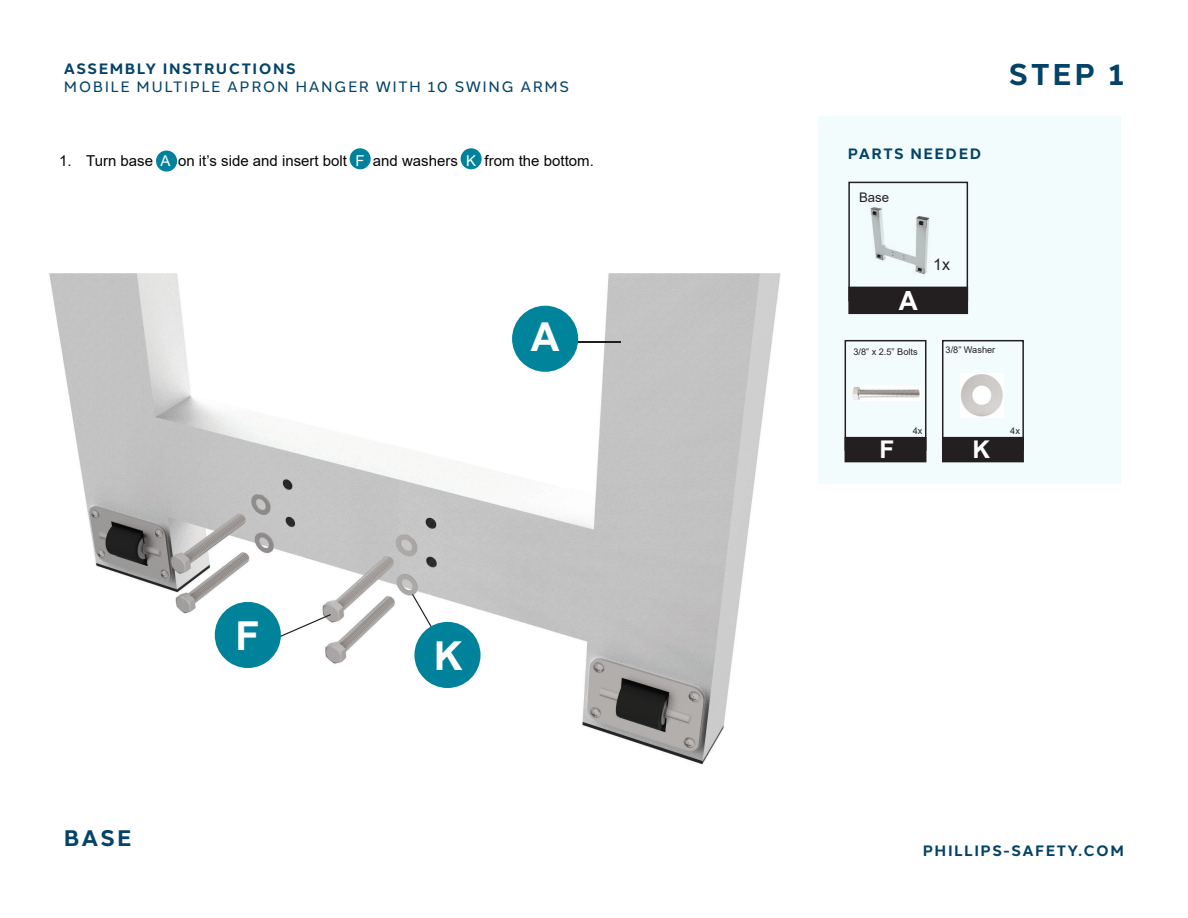
<style>
.page{position:relative;width:1188px;height:918px;background:#fff}
.page>*{position:absolute;margin:0;border:0;box-sizing:border-box;transform-origin:0 0}
.t1{font:700 39.9px "Arial";color:#fff}
.t2{font:700 30px "Halcom";color:#044368}
.t3{font:700 26.55px "Arial";color:#fff}
.t4{font:700 24.45px "Arial";color:#fff}
.t5{font:700 22.5px "Halcom";color:#044368}
.t6{font:15.9px "Arial";color:#231f20}
.t7{font:15px "Arial";color:#040503}
.t8{font:700 15px "Halcom";letter-spacing:.1em;color:#044368}
.t9{font:15px "Halcom";letter-spacing:.1em;color:#044368}
.t10{font:13.2px "Arial";color:#231f20}
.t11{font:9.15px "Arial";color:#231f20}
.s1{color:#fff}
.s2{font-size:26.4px}
</style>
<div class="page">
<div style="left:818px;top:117px;width:303px;height:367px;background:#f3fcfc"></div>
<svg style="left:156px;top:150px;width:22px;height:22px"></svg>
<div style="left:350px;top:148px;width:21px;height:21px;background:#00829b;border-radius:11px"></div>
<div style="left:461px;top:148px;width:21px;height:21px;background:#00829b;border-radius:50%"></div>
<img style="left:49px;top:273px;width:732px;height:492px">
<hr style="left:566px;top:342px;width:55px;height:1px;background:#201d1e">
<div style="left:512px;top:306px;width:66px;height:66px;background:#00849c;border-radius:50%"></div>
<svg style="left:274px;top:614px;width:57px;height:31px"></svg>
<div style="left:215px;top:602px;width:66px;height:66px;background:#00829b;border-radius:50%"></div>
<svg style="left:412px;top:594px;width:38px;height:65px"></svg>
<div style="left:414px;top:622px;width:67px;height:66px;background:#00829b;border-radius:50%"></div>
<svg style="left:339px;top:345px;width:246px;height:145px"></svg>
<div style="left:845px;top:340px;width:81px;height:111px;border:2px solid #231f20"></div>
<div style="left:845px;top:437px;width:81px;height:25px;background:#231f20"></div>
<img style="left:853px;top:387px;width:68px;height:13px">
<div style="left:942px;top:340px;width:82px;height:111px;border:2px solid #231f20"></div>
<div style="left:942px;top:437px;width:82px;height:25px;background:#231f20"></div>
<img style="left:960px;top:374px;width:44px;height:43px">
<img style="left:870px;top:207px;width:60px;height:68px">
<div style="left:848px;top:182px;width:120px;height:119px;border:2px solid #231f20"></div>
<div style="left:848px;top:287px;width:120px;height:27px;background:#231f20"></div>
<p class="t8" style="left:64px;top:57px;width:233px">ASSEMBLY INSTRUCTIONS</p>
<p class="t9" style="left:64px;top:75px;width:507px">MOBILE MULTIPLE APRON HANGER WITH 10 SWING ARMS</p>
<p class="t7" style="left:59px;top:150px;width:536px">1. Turn base <span class="s1">A</span> on it’s side and insert bolt <span class="s1">F</span> and washers <span class="s1">K</span> from the bottom.</p>
<h3 class="t5" style="left:64px;top:820px;width:69px">BASE</h3>
<h1 class="t1" style="left:236px;top:608px;width:26px">F</h1>
<h1 class="t1" style="left:531px;top:309px;width:30px">A</h1>
<h1 class="t1" style="left:434px;top:628px;width:30px">K</h1>
<h2 class="t2" style="left:1009px;top:50px;width:117px">STEP 1</h2>
<p class="t8" style="left:848px;top:141px;width:135px">PARTS NEEDED</p>
<p class="t10" style="left:859px;top:188px;width:32px">Base</p>
<h3 class="t3" style="left:871px;top:282px;width:48px">A <span class="s2">A</span></h3>
<p class="t11" style="left:853px;top:346px;width:66px">3/8” x 2.5” Bolts</p>
<p class="t6" style="left:933px;top:254px;width:18px">1x</p>
<p class="t11" style="left:946px;top:344px;width:51px">3/8” Washer</p>
<h3 class="t4" style="left:879px;top:432px;width:16px">F</h3>
<p class="t11" style="left:913px;top:424px;width:11px">4x</p>
<h3 class="t4" style="left:972px;top:432px;width:19px">K</h3>
<p class="t11" style="left:1010px;top:425px;width:11px">4x</p>
<p class="t8" style="left:923px;top:838px;width:203px">PHILLIPS-SAFETY.COM</p>
</div>
